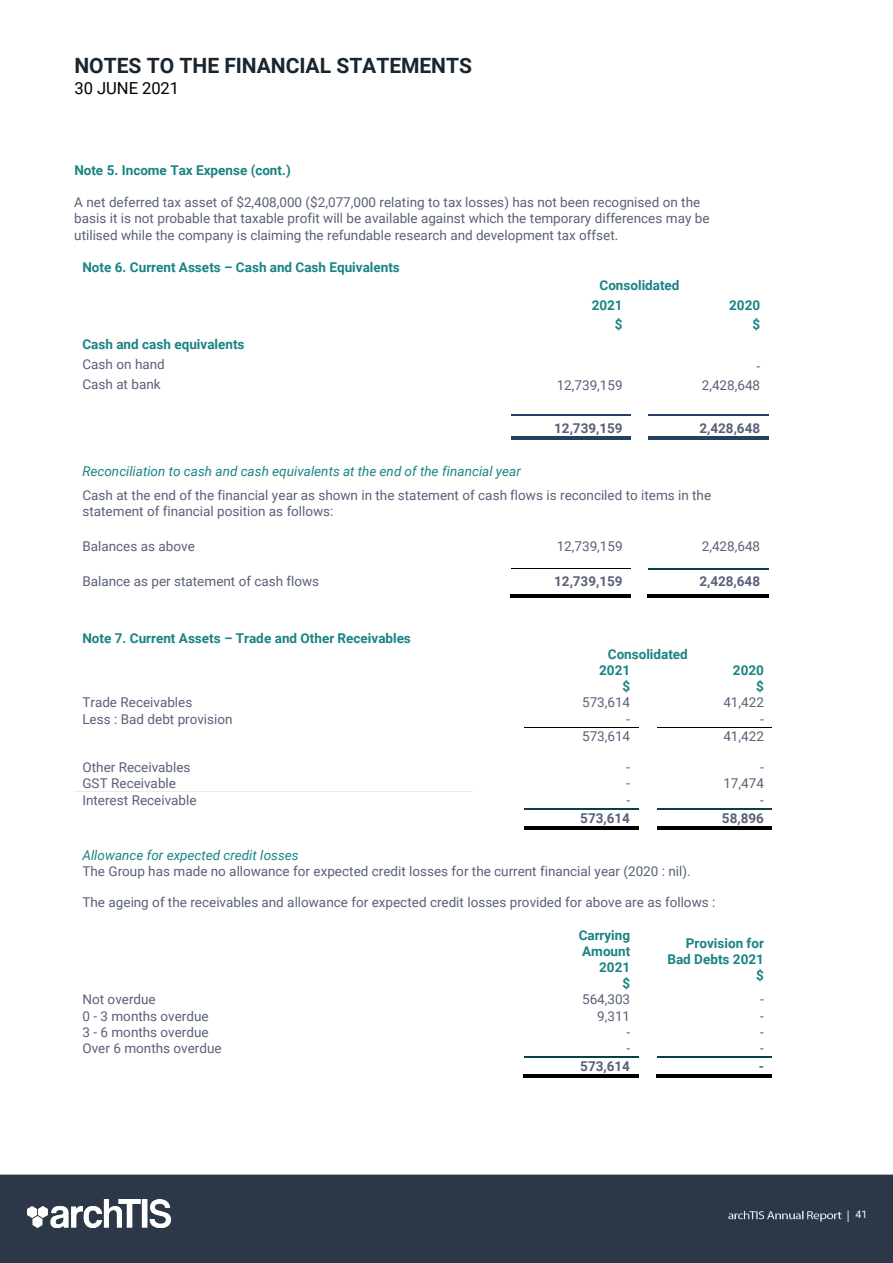
<style>
.page{position:relative;width:893px;height:1263px;background:#fff}
.page>*{position:absolute;margin:0;border:0;box-sizing:border-box;transform-origin:0 0}
.t1{font:700 21px "Roboto";color:#19252f}
.t2{font:16.5px "Roboto";letter-spacing:.005em;color:#000}
.t3{font:13.5px/16.2px "Roboto";color:#596178}
.t4{font:700 13.5px/16.2px "Roboto";color:#1a8383}
.t5{font:italic 13.5px "Roboto";color:#1a8383}
.t6{font:700 13.5px "Roboto";color:#596178}
.t7{font:10.5px "Roboto";color:#fff}
</style>
<div class="page">
<div style="left:0;top:1174px;width:893px;height:89px;background:#2c3848"></div>
<img style="left:27px;top:1200px;width:144px;height:28px">
<hr style="left:511px;top:415px;width:120px;height:1px;background:#244062">
<hr style="left:648px;top:415px;width:120px;height:1px;background:#244062">
<hr style="left:511px;top:437px;width:120px;height:1px;background:#244062">
<hr style="left:511px;top:439px;width:120px;height:1px;background:#244062">
<hr style="left:648px;top:437px;width:120px;height:1px;background:#244062">
<hr style="left:648px;top:439px;width:120px;height:1px;background:#244062">
<hr style="left:511px;top:568px;width:120px;height:1px;background:#000">
<hr style="left:648px;top:568px;width:120px;height:2px;background:#054147">
<hr style="left:510px;top:596px;width:121px;height:1px;background:#000">
<hr style="left:510px;top:594px;width:121px;height:1px;background:#000">
<hr style="left:647px;top:596px;width:121px;height:1px;background:#000">
<hr style="left:647px;top:594px;width:121px;height:1px;background:#000">
<hr style="left:524px;top:727px;width:114px;height:1px;background:#000">
<hr style="left:657px;top:727px;width:115px;height:1px;background:#000">
<hr style="left:74px;top:791px;width:399px;height:1px;background:#ebebeb">
<hr style="left:524px;top:808px;width:114px;height:2px;background:#054147">
<hr style="left:657px;top:808px;width:115px;height:2px;background:#054147">
<hr style="left:524px;top:826px;width:114px;height:1px;background:#000">
<hr style="left:524px;top:828px;width:114px;height:1px;background:#000">
<hr style="left:657px;top:826px;width:115px;height:1px;background:#000">
<hr style="left:657px;top:828px;width:115px;height:1px;background:#000">
<hr style="left:524px;top:1056px;width:114px;height:2px;background:#054147">
<hr style="left:657px;top:1056px;width:115px;height:2px;background:#054147">
<hr style="left:523px;top:1076px;width:115px;height:1px;background:#000">
<hr style="left:523px;top:1074px;width:115px;height:1px;background:#000">
<hr style="left:656px;top:1076px;width:116px;height:1px;background:#000">
<hr style="left:656px;top:1074px;width:116px;height:1px;background:#000">
<h1 class="t1" style="left:74px;top:51px;width:399px">NOTES TO THE FINANCIAL STATEMENTS</h1>
<p class="t2" style="left:74px;top:77px;width:106px">30 JUNE 2021</p>
<p class="t4" style="left:74px;top:161px;width:218px">Note 5. Income Tax Expense (cont.)</p>
<p class="t3" style="left:74px;top:194px;width:637px">A net deferred tax asset of $2,408,000 ($2,077,000 relating to tax losses) has not been recognised on the basis it is not probable that taxable profit will be available against which the temporary differences may be utilised while the company is claiming the refundable research and development tax offset.</p>
<p class="t4" style="left:82px;top:259px;width:319px">Note 6. Current Assets – Cash and Cash Equivalents</p>
<p class="t4" style="left:592px;top:275px;width:89px;line-height:19.6px;text-indent:8px">Consolidated<br>2021</p>
<p class="t4" style="left:729px;top:296px;width:32px">2020</p>
<p class="t4" style="left:615px;top:316px;width:9px">$</p>
<p class="t4" style="left:752px;top:316px;width:9px">$</p>
<p class="t4" style="left:82px;top:336px;width:163px">Cash and cash equivalents</p>
<p class="t3" style="left:82px;top:355px;width:84px">Cash on hand</p>
<p class="t3" style="left:756px;top:357px;width:5px">-</p>
<p class="t3" style="left:82px;top:375px;width:80px">Cash at bank</p>
<p class="t3" style="left:557px;top:377px;width:67px">12,739,159</p>
<p class="t3" style="left:702px;top:377px;width:60px">2,428,648</p>
<p class="t6" style="left:554px;top:419px;width:70px">12,739,159</p>
<p class="t6" style="left:699px;top:419px;width:62px">2,428,648</p>
<p class="t5" style="left:82px;top:462px;width:440px">Reconciliation to cash and cash equivalents at the end of the financial year</p>
<p class="t3" style="left:82px;top:487px;width:630px">Cash at the end of the financial year as shown in the statement of cash flows is reconciled to items in the statement of financial position as follows:</p>
<p class="t3" style="left:82px;top:538px;width:114px">Balances as above</p>
<p class="t3" style="left:557px;top:538px;width:67px">12,739,159</p>
<p class="t3" style="left:702px;top:538px;width:60px">2,428,648</p>
<p class="t3" style="left:82px;top:573px;width:238px">Balance as per statement of cash flows</p>
<p class="t6" style="left:554px;top:572px;width:70px">12,739,159</p>
<p class="t6" style="left:699px;top:572px;width:62px">2,428,648</p>
<p class="t4" style="left:82px;top:629px;width:330px">Note 7. Current Assets – Trade and Other Receivables</p>
<p class="t4" style="left:599px;top:645px;width:90px;text-indent:9px">Consolidated<br>2021</p>
<p class="t4" style="left:733px;top:662px;width:32px">2020</p>
<p class="t4" style="left:622px;top:678px;width:9px">$</p>
<p class="t4" style="left:756px;top:678px;width:9px">$</p>
<p class="t3" style="left:82px;top:694px;width:111px">Trade Receivables</p>
<p class="t3" style="left:582px;top:694px;width:50px">573,614</p>
<p class="t3" style="left:723px;top:694px;width:42px">41,422</p>
<p class="t3" style="left:82px;top:710px;width:152px">Less : Bad debt provision</p>
<p class="t3" style="left:626px;top:710px;width:5px">-</p>
<p class="t3" style="left:760px;top:710px;width:5px">-</p>
<p class="t3" style="left:582px;top:727px;width:50px">573,614</p>
<p class="t3" style="left:723px;top:727px;width:42px">41,422</p>
<p class="t3" style="left:82px;top:758px;width:110px">Other Receivables</p>
<p class="t3" style="left:626px;top:758px;width:5px">-</p>
<p class="t3" style="left:760px;top:758px;width:5px">-</p>
<p class="t3" style="left:82px;top:774px;width:95px">GST Receivable</p>
<p class="t3" style="left:626px;top:774px;width:5px">-</p>
<p class="t3" style="left:723px;top:774px;width:42px">17,474</p>
<p class="t3" style="left:82px;top:792px;width:116px">Interest Receivable</p>
<p class="t3" style="left:626px;top:792px;width:5px">-</p>
<p class="t3" style="left:760px;top:792px;width:5px">-</p>
<p class="t6" style="left:580px;top:808px;width:51px">573,614</p>
<p class="t6" style="left:722px;top:808px;width:43px">58,896</p>
<p class="t5" style="left:82px;top:845px;width:218px">Allowance for expected credit losses</p>
<p class="t3" style="left:82px;top:862px;width:610px">The Group has made no allowance for expected credit losses for the current financial year (2020 : nil).</p>
<p class="t3" style="left:82px;top:894px;width:635px">The ageing of the receivables and allowance for expected credit losses provided for above are as follows :</p>
<p class="t4" style="left:579px;top:926px;width:53px;text-align:right">Carrying<br>Amount<br>2021<br>$</p>
<p class="t4" style="left:667px;top:934px;width:98px;text-align:right">Provision for<br>Bad Debts 2021 $</p>
<p class="t3" style="left:82px;top:991px;width:75px">Not overdue</p>
<p class="t3" style="left:582px;top:991px;width:50px">564,303</p>
<p class="t3" style="left:760px;top:991px;width:5px">-</p>
<p class="t3" style="left:82px;top:1007px;width:128px">0 - 3 months overdue</p>
<p class="t3" style="left:597px;top:1007px;width:34px">9,311</p>
<p class="t3" style="left:760px;top:1007px;width:5px">-</p>
<p class="t3" style="left:82px;top:1023px;width:128px">3 - 6 months overdue</p>
<p class="t3" style="left:626px;top:1023px;width:5px">-</p>
<p class="t3" style="left:760px;top:1023px;width:5px">-</p>
<p class="t3" style="left:82px;top:1039px;width:141px">Over 6 months overdue</p>
<p class="t3" style="left:626px;top:1039px;width:5px">-</p>
<p class="t3" style="left:760px;top:1039px;width:5px">-</p>
<p class="t6" style="left:580px;top:1056px;width:51px">573,614</p>
<p class="t6" style="left:759px;top:1056px;width:7px">-</p>
<p class="t7" style="left:856px;top:1206px;width:13px">41</p>
</div>
